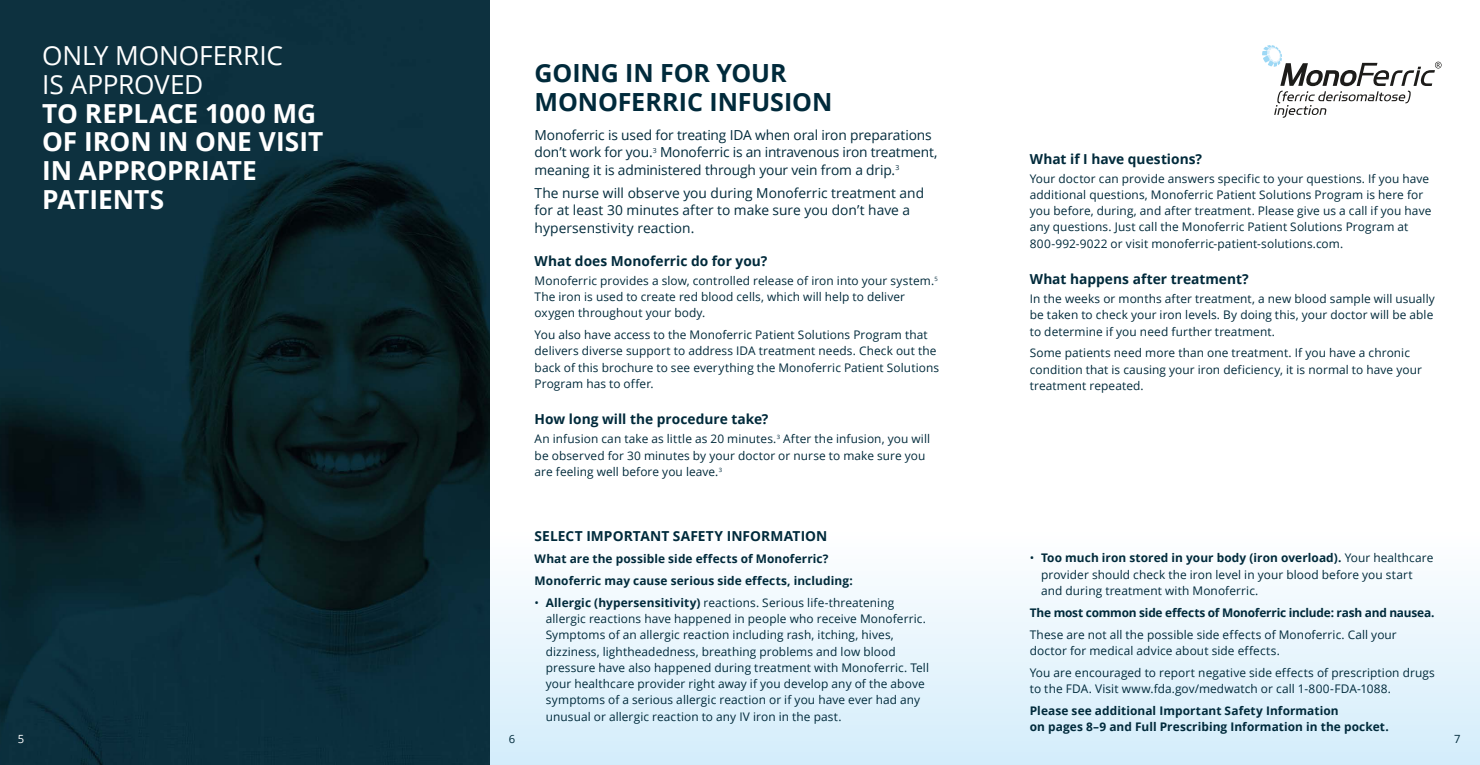
<style>
.page{position:relative;width:1480px;height:765px;background:#fff}
.page>*{position:absolute;margin:0;border:0;box-sizing:border-box;transform-origin:0 0}
.t1{font:700 26.25px/28.8px "Open Sans";letter-spacing:-.005em;color:#fff}
.t2{font:26.25px/28.8px "Open Sans";letter-spacing:-.005em;color:#fff}
.t3{font:700 25px/28.8px "Open Sans";letter-spacing:-.005em;color:#002a3b}
.t4{font:13.75px/17.5px "Open Sans";letter-spacing:-.005em;color:#002a3b}
.t5{font:700 13.75px "Open Sans";color:#002a3b}
.t6{font:11.88px/16.2px "Open Sans";letter-spacing:.01em;color:#002a3b}
.t7{font:700 11.88px/21.9px "Open Sans";letter-spacing:.005em;color:#002a3b}
.t8{font:700 11.88px "Open Sans";letter-spacing:-.015em;color:#002a3b}
.t9{font:11.25px "Open Sans";color:#002a3b}
.t10{font:11.25px "Open Sans";color:#fff}
.s1{font-weight:700}
</style>
<div class="page">
<div style="left:489px;top:528px;width:495px;height:237px;background:linear-gradient(to bottom,#fff,#d3ecfa)"></div>
<img style="left:489px;top:0;width:1px;height:765px">
<div style="left:984px;top:528px;width:495px;height:237px;background:linear-gradient(to bottom,#fff,#d3ecfa)"></div>
<svg style="left:1262px;top:45px;width:179px;height:73px"></svg>
<hr style="left:489px;top:528px;width:1px;height:237px;background:#0b2e3c">
<img style="left:0;top:0;width:489px;height:765px">
<h1 class="t2" style="left:42px;top:41px;width:242px">ONLY MONOFERRIC<br>IS APPROVED</h1>
<h1 class="t1" style="left:42px;top:98px;width:283px">TO REPLACE 1000 MG<br>OF IRON IN ONE VISIT<br>IN APPROPRIATE<br>PATIENTS</h1>
<h2 class="t3" style="left:534px;top:58px;width:299px">GOING IN FOR YOUR<br>MONOFERRIC INFUSION</h2>
<p class="t4" style="left:534px;top:126px;width:404px">Monoferric is used for treating IDA when oral iron preparations don’t work for you.<sup>3</sup> Monoferric is an intravenous iron treatment, meaning it is administered through your vein from a drip.<sup>3</sup></p>
<p class="t4" style="left:534px;top:184px;width:391px">The nurse will observe you during Monoferric treatment and for at least 30 minutes after to make sure you don’t have a hypersenstivity reaction.</p>
<p class="t5" style="left:534px;top:251px;width:234px">What does Monoferric do for you?</p>
<p class="t6" style="left:534px;top:272px;width:405px">Monoferric provides a slow, controlled release of iron into your system.<sup>5<br></sup>The iron is used to create red blood cells, which will help to deliver oxygen throughout your body.</p>
<p class="t6" style="left:534px;top:326px;width:406px">You also have access to the Monoferric Patient Solutions Program that delivers diverse support to address IDA treatment needs. Check out the back of this brochure to see everything the Monoferric Patient Solutions Program has to offer.</p>
<p class="t5" style="left:534px;top:410px;width:235px">How long will the procedure take?</p>
<p class="t6" style="left:534px;top:431px;width:397px">An infusion can take as little as 20 minutes.<sup>3</sup> After the infusion, you will be observed for 30 minutes by your doctor or nurse to make sure you are feeling well before you leave.<sup>3</sup></p>
<p class="t10" style="left:18px;top:731px;width:8px">5</p>
<p class="t9" style="left:509px;top:731px;width:8px">6</p>
<p class="t5" style="left:534px;top:527px;width:294px">SELECT IMPORTANT SAFETY INFORMATION</p>
<p class="t7" style="left:534px;top:548px;width:320px">What are the possible side effects of Monoferric?<br>Monoferric may cause serious side effects, including:</p>
<p class="t6" style="left:546px;top:594px;width:385px;text-indent:-11px">• <span class="s1">Allergic (hypersensitivity)</span> reactions. Serious life-threatening allergic reactions have happened in people who receive Monoferric.<br>Symptoms of an allergic reaction including rash, itching, hives, dizziness, lightheadedness, breathing problems and low blood pressure have also happened during treatment with Monoferric. Tell your healthcare provider right away if you develop any of the above symptoms of a serious allergic reaction or if you have ever had any unusual or allergic reaction to any IV iron in the past.</p>
<p class="t5" style="left:1029px;top:149px;width:174px">What if I have questions?</p>
<p class="t6" style="left:1029px;top:170px;width:403px">Your doctor can provide answers specific to your questions. If you have additional questions, Monoferric Patient Solutions Program is here for you before, during, and after treatment. Please give us a call if you have any questions. Just call the Monoferric Patient Solutions Program at 800-992-9022 or visit monoferric-patient-solutions.com.</p>
<p class="t5" style="left:1029px;top:269px;width:220px">What happens after treatment?</p>
<p class="t6" style="left:1029px;top:290px;width:407px">In the weeks or months after treatment, a new blood sample will usually be taken to check your iron levels. By doing this, your doctor will be able to determine if you need further treatment.</p>
<p class="t6" style="left:1029px;top:345px;width:393px">Some patients need more than one treatment. If you have a chronic condition that is causing your iron deficiency, it is normal to have your treatment repeated.</p>
<p class="t6" style="left:1041px;top:550px;width:394px;text-indent:-11px">• <span class="s1">Too much iron stored in your body (iron overload).</span> Your healthcare provider should check the iron level in your blood before you start and during treatment with Monoferric.</p>
<p class="t8" style="left:1029px;top:604px;width:406px">The most common side effects of Monoferric include: rash and nausea.</p>
<p class="t6" style="left:1029px;top:626px;width:368px">These are not all the possible side effects of Monoferric. Call your doctor for medical advice about side effects.</p>
<p class="t6" style="left:1029px;top:664px;width:406px">You are encouraged to report negative side effects of prescription drugs to the FDA. Visit www.fda.gov/medwatch or call 1-800-FDA-1088.</p>
<p class="t7" style="left:1029px;top:702px;width:360px;line-height:16.2px">Please see additional Important Safety Information<br>on pages 8–9 and Full Prescribing Information in the pocket.</p>
<p class="t9" style="left:1454px;top:731px;width:8px">7</p>
</div>
